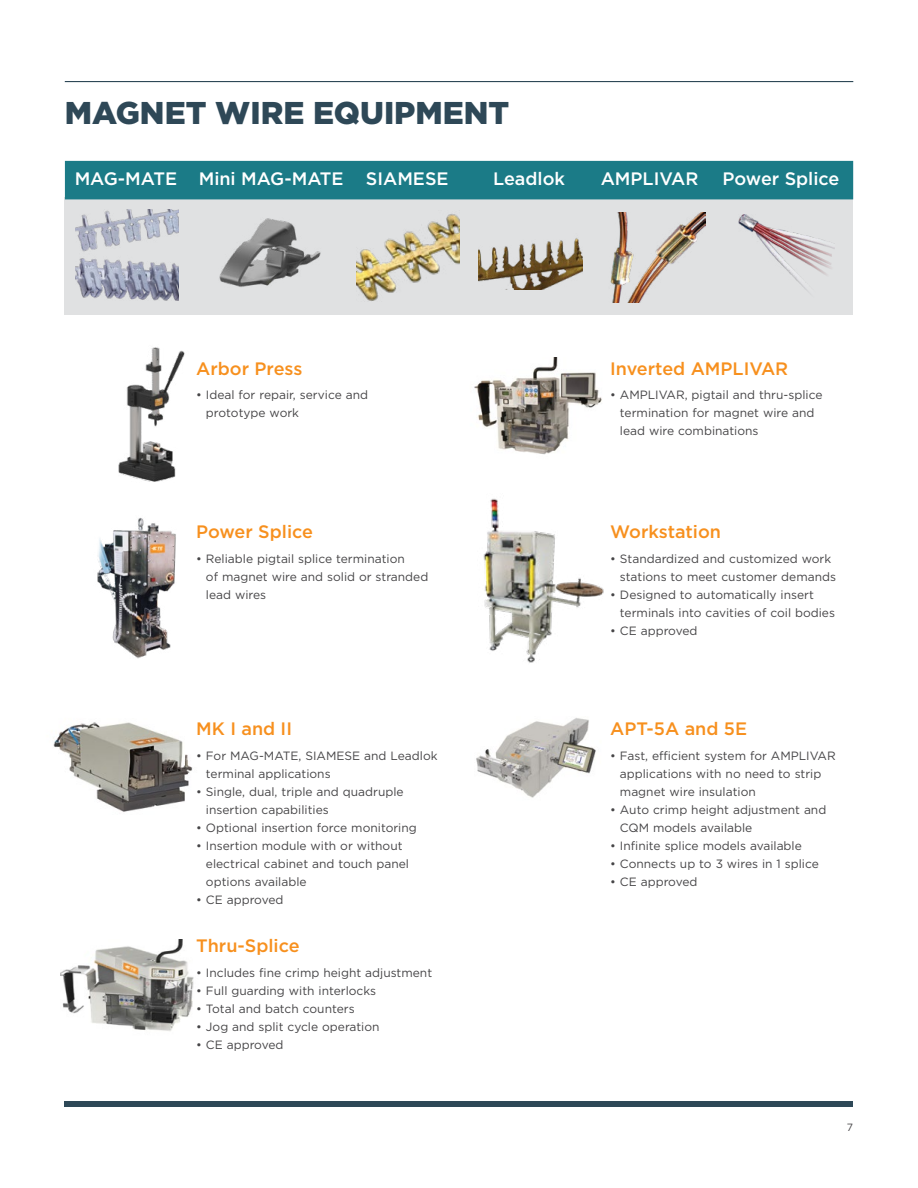
<style>
.page{position:relative;width:918px;height:1188px;background:#fff}
.page>*{position:absolute;margin:0;border:0;box-sizing:border-box;transform-origin:0 0}
.t1{font:900 31.5px "Gotham";color:#2e4857}
.t2{font:500 18px "Gotham";color:#f7901e}
.t3{font:500 18px "Gotham";color:#fff}
.t4{font:12px/18px "Gotham";color:#464547}
.t5{font:10.5px "Gotham";color:#464547}
</style>
<div class="page">
<hr style="left:65px;top:81px;width:788px;height:1px;background:#2e4857">
<div style="left:65px;top:1101px;width:788px;height:6px;background:#2e4857"></div>
<div style="left:65px;top:198px;width:788px;height:117px;background:#e0e1e2"></div>
<img style="left:75px;top:210px;width:104px;height:90px">
<img style="left:219px;top:218px;width:102px;height:69px">
<img style="left:356px;top:214px;width:104px;height:87px">
<img style="left:479px;top:238px;width:103px;height:51px">
<img style="left:610px;top:212px;width:96px;height:91px">
<img style="left:738px;top:214px;width:96px;height:76px">
<div style="left:65px;top:161px;width:788px;height:38px;background:#1b7b87"></div>
<img style="left:97px;top:518px;width:79px;height:141px">
<img style="left:60px;top:940px;width:134px;height:91px">
<img style="left:476px;top:718px;width:120px;height:80px">
<img style="left:53px;top:722px;width:140px;height:90px">
<img style="left:483px;top:498px;width:121px;height:165px">
<img style="left:474px;top:358px;width:128px;height:97px">
<img style="left:118px;top:347px;width:67px;height:135px">
<h1 class="t1" style="left:65px;top:91px;width:446px">MAGNET WIRE EQUIPMENT</h1>
<h2 class="t3" style="left:75px;top:167px;width:375px">MAG-MATE Mini MAG-MATE SIAMESE</h2>
<h2 class="t3" style="left:493px;top:167px;width:73px">Leadlok</h2>
<h2 class="t3" style="left:601px;top:167px;width:99px">AMPLIVAR</h2>
<h2 class="t3" style="left:723px;top:167px;width:118px">Power Splice</h2>
<h2 class="t2" style="left:196px;top:356px;width:108px">Arbor Press</h2>
<p class="t4" style="left:206px;top:386px;width:164px;text-indent:-10px">• Ideal for repair, service and prototype work</p>
<h2 class="t2" style="left:196px;top:520px;width:118px">Power Splice</h2>
<p class="t4" style="left:206px;top:549px;width:224px;text-indent:-10px">• Reliable pigtail splice termination<br>of magnet wire and solid or stranded lead wires</p>
<h2 class="t2" style="left:196px;top:717px;width:97px">MK I and II</h2>
<p class="t4" style="left:206px;top:746px;width:233px;text-indent:-10px">• For MAG-MATE, SIAMESE and Leadlok terminal applications</p>
<p class="t4" style="left:206px;top:782px;width:199px;text-indent:-10px">• Single, dual, triple and quadruple insertion capabilities</p>
<p class="t4" style="left:196px;top:818px;width:222px">• Optional insertion force monitoring</p>
<p class="t4" style="left:206px;top:836px;width:205px;text-indent:-10px">• Insertion module with or without electrical cabinet and touch panel options available</p>
<p class="t4" style="left:196px;top:890px;width:89px">• CE approved</p>
<h2 class="t2" style="left:196px;top:934px;width:105px">Thru-Splice</h2>
<p class="t4" style="left:196px;top:964px;width:237px">• Includes fine crimp height adjustment</p>
<p class="t4" style="left:196px;top:982px;width:182px">• Full guarding with interlocks</p>
<p class="t4" style="left:196px;top:1000px;width:160px">• Total and batch counters</p>
<p class="t4" style="left:196px;top:1018px;width:185px">• Jog and split cycle operation</p>
<p class="t4" style="left:196px;top:1036px;width:89px">• CE approved</p>
<h2 class="t2" style="left:610px;top:356px;width:180px">Inverted AMPLIVAR</h2>
<p class="t4" style="left:620px;top:386px;width:204px;text-indent:-10px">• AMPLIVAR, pigtail and thru-splice termination for magnet wire and lead wire combinations</p>
<h2 class="t2" style="left:610px;top:520px;width:112px">Workstation</h2>
<p class="t4" style="left:620px;top:549px;width:218px;text-indent:-10px">• Standardized and customized work stations to meet customer demands</p>
<p class="t4" style="left:620px;top:585px;width:217px;text-indent:-10px">• Designed to automatically insert terminals into cavities of coil bodies</p>
<p class="t4" style="left:610px;top:621px;width:89px">• CE approved</p>
<h2 class="t2" style="left:610px;top:717px;width:138px">APT-5A and 5E</h2>
<p class="t4" style="left:620px;top:746px;width:217px;text-indent:-10px">• Fast, efficient system for AMPLIVAR applications with no need to strip magnet wire insulation</p>
<p class="t4" style="left:620px;top:800px;width:208px;text-indent:-10px">• Auto crimp height adjustment and<br>CQM models available</p>
<p class="t4" style="left:610px;top:836px;width:193px">• Infinite splice models available</p>
<p class="t4" style="left:610px;top:854px;width:210px">• Connects up to 3 wires in 1 splice</p>
<p class="t4" style="left:610px;top:872px;width:89px">• CE approved</p>
<p class="t5" style="left:847px;top:1121px;width:8px">7</p>
</div>
